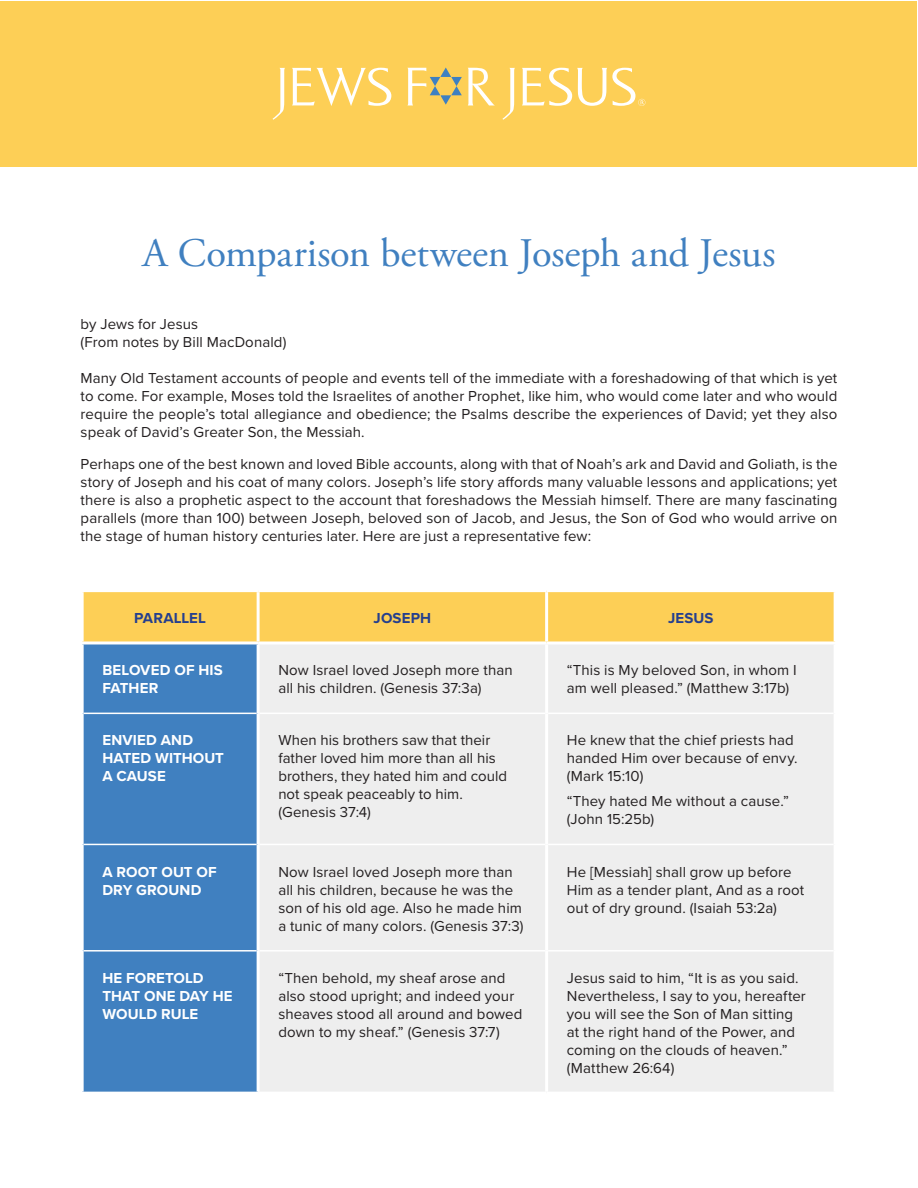
<style>
.page{position:relative;width:918px;height:1188px;background:#fff}
.page>*{position:absolute;margin:0;border:0;box-sizing:border-box;transform-origin:0 0}
.t1{font:40.5px "Adobe Garamond Pro";letter-spacing:-.005em;color:#4080c0}
.t2{font:15px/18px "Proxima Nova";letter-spacing:.005em;color:#231f20}
.t3{font:700 15px/18px "Proxima Nova";letter-spacing:.01em;color:#fff}
.t4{font:700 15px "Proxima Nova";letter-spacing:.01em;color:#253f8e}
</style>
<div class="page">
<div style="left:1px;top:1px;width:916px;height:165px;background:#fdcf56"></div>
<div style="left:84px;top:592px;width:750px;height:49px;background:#fdcf56"></div>
<div style="left:84px;top:644px;width:173px;height:448px;background:#4080c0"></div>
<div style="left:260px;top:645px;width:574px;height:447px;background:#eee"></div>
<hr style="left:257px;top:592px;width:3px;height:49px;background:#fff">
<hr style="left:545px;top:592px;width:3px;height:49px;background:#fff">
<hr style="left:84px;top:713px;width:173px;height:1px;background:#fff">
<hr style="left:260px;top:713px;width:285px;height:1px;background:#fff">
<hr style="left:548px;top:713px;width:286px;height:1px;background:#fff">
<hr style="left:84px;top:844px;width:173px;height:1px;background:#fff">
<hr style="left:260px;top:844px;width:285px;height:1px;background:#fff">
<hr style="left:548px;top:844px;width:286px;height:1px;background:#fff">
<hr style="left:84px;top:950px;width:173px;height:2px;background:#fff">
<hr style="left:260px;top:950px;width:285px;height:2px;background:#fff">
<hr style="left:548px;top:950px;width:286px;height:2px;background:#fff">
<hr style="left:545px;top:644px;width:3px;height:69px;background:#fff">
<hr style="left:545px;top:713px;width:3px;height:131px;background:#fff">
<hr style="left:545px;top:844px;width:3px;height:107px;background:#fff">
<hr style="left:545px;top:951px;width:3px;height:141px;background:#fff">
<svg style="left:273px;top:68px;width:12px;height:52px"></svg>
<svg style="left:292px;top:68px;width:99px;height:38px"></svg>
<svg style="left:502px;top:68px;width:13px;height:52px"></svg>
<svg style="left:468px;top:68px;width:26px;height:37px"></svg>
<svg style="left:407px;top:68px;width:55px;height:37px"></svg>
<svg style="left:522px;top:68px;width:123px;height:38px"></svg>
<h1 class="t1" style="left:143px;top:229px;width:634px">A Comparison between Joseph and Jesus</h1>
<p class="t2" style="left:81px;top:315px;width:207px">by Jews for Jesus<br>(From notes by Bill MacDonald)</p>
<p class="t2" style="left:81px;top:369px;width:758px;text-align:justify">Many Old Testament accounts of people and events tell of the immediate with a foreshadowing of that which is yet to come. For example, Moses told the Israelites of another Prophet, like him, who would come later and who would require the people’s total allegiance and obedience; the Psalms describe the experiences of David; yet they also speak of David’s Greater Son, the Messiah.</p>
<p class="t2" style="left:81px;top:454px;width:758px;text-align:justify">Perhaps one of the best known and loved Bible accounts, along with that of Noah’s ark and David and Goliath, is the story of Joseph and his coat of many colors. Joseph’s life story affords many valuable lessons and applications; yet there is also a prophetic aspect to the account that foreshadows the Messiah himself. There are many fascinating parallels (more than 100) between Joseph, beloved son of Jacob, and Jesus, the Son of God who would arrive on the stage of human history centuries later. Here are just a representative few:</p>
<p class="t4" style="left:134px;top:607px;width:73px">PARALLEL</p>
<p class="t4" style="left:374px;top:607px;width:59px">JOSEPH</p>
<p class="t4" style="left:668px;top:607px;width:47px">JESUS</p>
<p class="t3" style="left:102px;top:661px;width:122px">BELOVED OF HIS<br>FATHER</p>
<p class="t2" style="left:278px;top:660px;width:236px">Now Israel loved Joseph more than all his children. (Genesis 37:3a)</p>
<p class="t2" style="left:567px;top:660px;width:231px">“This is My beloved Son, in whom I am well pleased.” (Matthew 3:17b)</p>
<p class="t3" style="left:102px;top:731px;width:123px">ENVIED AND<br>HATED WITHOUT<br>A CAUSE</p>
<p class="t2" style="left:278px;top:731px;width:230px">When his brothers saw that their father loved him more than all his brothers, they hated him and could not speak peaceably to him. (Genesis 37:4)</p>
<p class="t2" style="left:567px;top:731px;width:232px">He knew that the chief priests had handed Him over because of envy. (Mark 15:10)</p>
<p class="t2" style="left:567px;top:792px;width:223px">“They hated Me without a cause.” (John 15:25b)</p>
<p class="t3" style="left:102px;top:862px;width:116px">A ROOT OUT OF<br>DRY GROUND</p>
<p class="t2" style="left:278px;top:862px;width:247px">Now Israel loved Joseph more than all his children, because he was the son of his old age. Also he made him a tunic of many colors. (Genesis 37:3)</p>
<p class="t2" style="left:567px;top:862px;width:239px">He [Messiah] shall grow up before<br>Him as a tender plant, And as a root out of dry ground. (Isaiah 53:2a)</p>
<p class="t3" style="left:102px;top:969px;width:132px">HE FORETOLD<br>THAT ONE DAY HE<br>WOULD RULE</p>
<p class="t2" style="left:278px;top:968px;width:246px">“Then behold, my sheaf arose and also stood upright; and indeed your sheaves stood all around and bowed down to my sheaf.” (Genesis 37:7)</p>
<p class="t2" style="left:567px;top:968px;width:241px">Jesus said to him, “It is as you said.<br>Nevertheless, I say to you, hereafter you will see the Son of Man sitting at the right hand of the Power, and coming on the clouds of heaven.” (Matthew 26:64)</p>
</div>
